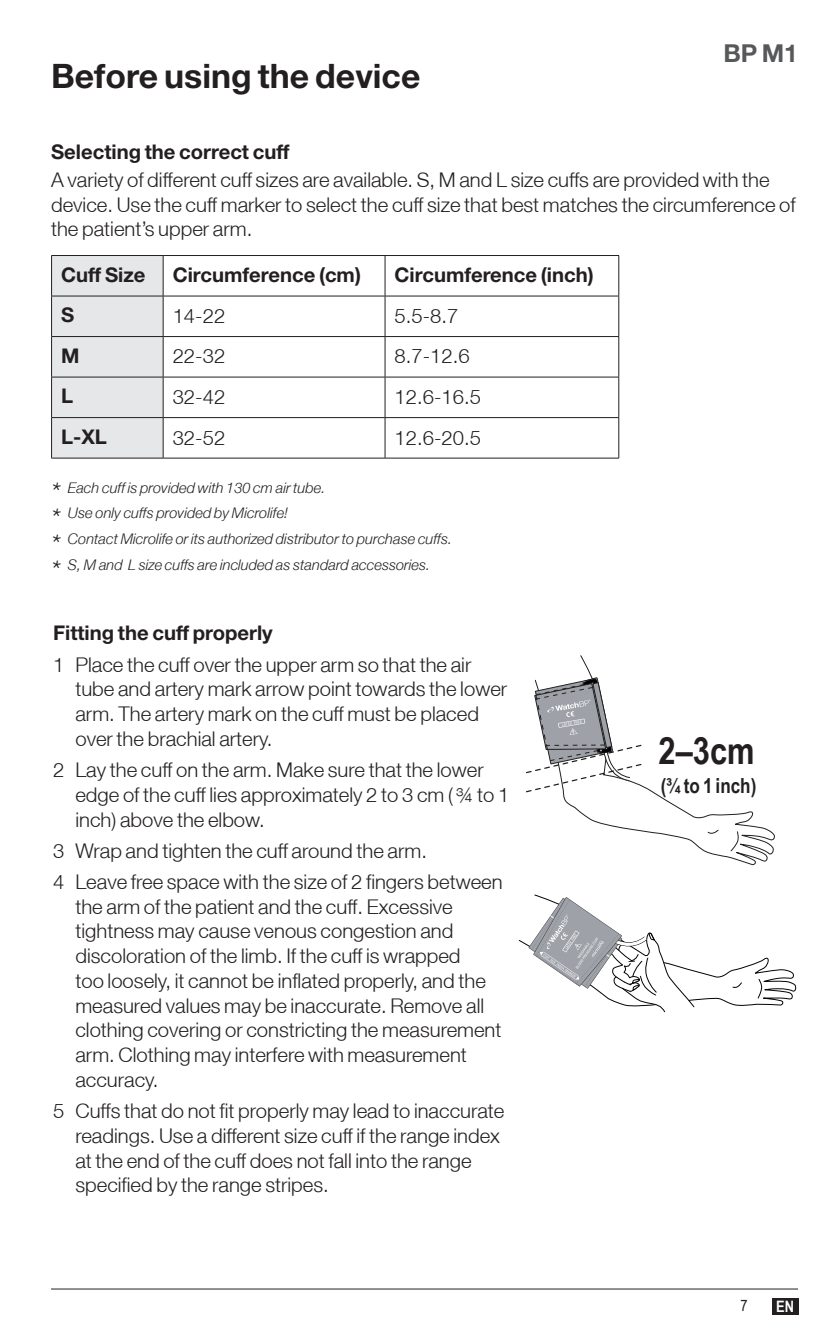
<style>
.page{position:relative;width:830px;height:1340px;background:#fff}
.page>*{position:absolute;margin:0;border:0;box-sizing:border-box;transform-origin:0 0}
.t1{font:700 37.57px "Arial Narrow";color:#231f20}
.t2{font:700 33.75px "Helvetica Neue LT Std";color:#231f20}
.Number_Process{font:italic 300 27px "Helvetica Neue LT";color:#231f20}
.t3{font:700 24.75px "Helvetica Neue LT Std";color:#57585a}
.t4{font:700 20.7px "Arial Narrow";color:#231f20}
.Body{font:300 20.25px/24.8px "Helvetica Neue LT";color:#231f20}
.Body-2{font:700 20.25px "Helvetica Neue LT Std";color:#231f20}
.Subtitle{font:300 20.25px "Helvetica Neue LT";color:#231f20}
.Subtitle-2{font:700 20.25px "Helvetica Neue LT Std";color:#231f20}
.t5{font:700 15.75px "Arial Narrow";color:#fff}
.t6{font:15.75px "Arial Narrow";color:#231f20}
.Number_Process-2{font:italic 300 14.62px "Helvetica Neue LT";color:#231f20}
</style>
<div class="page">
<div style="left:771px;top:1298px;width:26px;height:16px;background:#231f20"></div>
<hr style="left:51px;top:1288px;width:746px;height:1px;background:#231f20">
<div style="left:52px;top:256px;width:111px;height:202px;background:#e6e7e9"></div>
<hr style="left:51px;top:255px;width:112px;height:1px;background:#231f20">
<hr style="left:51px;top:256px;width:1px;height:40px;background:#231f20">
<hr style="left:163px;top:255px;width:222px;height:1px;background:#231f20">
<hr style="left:163px;top:256px;width:1px;height:40px;background:#231f20">
<hr style="left:385px;top:255px;width:233px;height:1px;background:#231f20">
<hr style="left:384px;top:256px;width:1px;height:40px;background:#231f20">
<hr style="left:618px;top:256px;width:1px;height:40px;background:#231f20">
<hr style="left:51px;top:296px;width:112px;height:1px;background:#231f20">
<hr style="left:51px;top:296px;width:1px;height:40px;background:#231f20">
<hr style="left:163px;top:296px;width:222px;height:1px;background:#231f20">
<hr style="left:163px;top:296px;width:1px;height:40px;background:#231f20">
<hr style="left:385px;top:296px;width:233px;height:1px;background:#231f20">
<hr style="left:384px;top:296px;width:1px;height:40px;background:#231f20">
<hr style="left:618px;top:296px;width:1px;height:40px;background:#231f20">
<hr style="left:51px;top:336px;width:112px;height:1px;background:#231f20">
<hr style="left:51px;top:337px;width:1px;height:40px;background:#231f20">
<hr style="left:163px;top:336px;width:222px;height:1px;background:#231f20">
<hr style="left:163px;top:337px;width:1px;height:40px;background:#231f20">
<hr style="left:385px;top:336px;width:233px;height:1px;background:#231f20">
<hr style="left:384px;top:337px;width:1px;height:40px;background:#231f20">
<hr style="left:618px;top:337px;width:1px;height:40px;background:#231f20">
<hr style="left:51px;top:377px;width:112px;height:1px;background:#231f20">
<hr style="left:51px;top:377px;width:1px;height:40px;background:#231f20">
<hr style="left:163px;top:377px;width:222px;height:1px;background:#231f20">
<hr style="left:163px;top:377px;width:1px;height:40px;background:#231f20">
<hr style="left:385px;top:377px;width:233px;height:1px;background:#231f20">
<hr style="left:384px;top:377px;width:1px;height:40px;background:#231f20">
<hr style="left:618px;top:377px;width:1px;height:40px;background:#231f20">
<hr style="left:51px;top:417px;width:112px;height:1px;background:#231f20">
<hr style="left:51px;top:418px;width:1px;height:40px;background:#231f20">
<hr style="left:163px;top:417px;width:222px;height:1px;background:#231f20">
<hr style="left:163px;top:418px;width:1px;height:40px;background:#231f20">
<hr style="left:385px;top:417px;width:233px;height:1px;background:#231f20">
<hr style="left:384px;top:418px;width:1px;height:40px;background:#231f20">
<hr style="left:618px;top:418px;width:1px;height:40px;background:#231f20">
<hr style="left:51px;top:458px;width:112px;height:1px;background:#231f20">
<hr style="left:163px;top:458px;width:222px;height:1px;background:#231f20">
<hr style="left:385px;top:458px;width:233px;height:1px;background:#231f20">
<svg style="left:518px;top:894px;width:278px;height:118px"></svg>
<svg style="left:563px;top:655px;width:211px;height:210px"></svg>
<svg style="left:526px;top:677px;width:116px;height:116px"></svg>
<p class="t2" style="left:51px;top:55px;width:370px">Before using the device</p>
<p class="t3" style="left:723px;top:38px;width:76px">BP M1</p>
<p class="Subtitle-2" style="left:51px;top:140px;width:240px">Selecting the correct cuff</p>
<p class="Body" style="left:51px;top:167px;width:745px">A variety of different cuff sizes are available. S, M and L size cuffs are provided with the device. Use the cuff marker to select the cuff size that best matches the circumference of the patient’s upper arm.</p>
<p class="Body-2" style="left:61px;top:262px;width:86px">Cuff Size</p>
<p class="Body-2" style="left:173px;top:262px;width:190px">Circumference (cm)</p>
<p class="Body-2" style="left:394px;top:262px;width:200px">Circumference (inch)</p>
<p class="Body-2" style="left:61px;top:303px;width:15px">S</p>
<p class="Subtitle" style="left:173px;top:303px;width:54px">14-22</p>
<p class="Subtitle" style="left:394px;top:303px;width:65px">5.5-8.7</p>
<p class="Body-2" style="left:61px;top:343px;width:20px">M</p>
<p class="Subtitle" style="left:173px;top:344px;width:54px">22-32</p>
<p class="Subtitle" style="left:394px;top:344px;width:77px">8.7-12.6</p>
<p class="Body-2" style="left:61px;top:384px;width:14px">L</p>
<p class="Subtitle" style="left:173px;top:384px;width:54px">32-42</p>
<p class="Subtitle" style="left:394px;top:384px;width:88px">12.6-16.5</p>
<p class="Body-2" style="left:61px;top:424px;width:47px">L-XL</p>
<p class="Subtitle" style="left:173px;top:425px;width:54px">32-52</p>
<p class="Subtitle" style="left:394px;top:425px;width:88px">12.6-20.5</p>
<p class="Number_Process-2" style="left:68px;top:479px;width:259px">Each cuff is provided with 130 cm air tube.</p>
<p class="Number_Process" style="left:51px;top:477px;width:11px">*</p>
<p class="Number_Process-2" style="left:68px;top:504px;width:222px">Use only cuffs provided by Microlife!</p>
<p class="Number_Process" style="left:51px;top:502px;width:11px">*</p>
<p class="Number_Process-2" style="left:68px;top:530px;width:385px">Contact Microlife or its authorized distributor to purchase cuffs.</p>
<p class="Number_Process" style="left:51px;top:528px;width:11px">*</p>
<p class="Number_Process-2" style="left:68px;top:556px;width:363px">S, M and L size cuffs are included as standard accessories.</p>
<p class="Number_Process" style="left:51px;top:554px;width:11px">*</p>
<p class="Body-2" style="left:53px;top:620px;width:221px">Fitting the cuff properly</p>
<p class="Body" style="left:75px;top:651px;width:433px;text-indent:-22px">1 Place the cuff over the upper arm so that the air tube and artery mark arrow point towards the lower arm. The artery mark on the cuff must be placed over the brachial artery.</p>
<p class="Body" style="left:75px;top:757px;width:435px;text-indent:-22px">2 Lay the cuff on the arm. Make sure that the lower edge of the cuff lies approximately 2 to 3 cm ( ¾ to 1 inch) above the elbow.</p>
<p class="Body" style="left:53px;top:837px;width:375px">3 Wrap and tighten the cuff around the arm.</p>
<p class="Body" style="left:75px;top:868px;width:428px;text-indent:-22px">4 Leave free space with the size of 2 fingers between the arm of the patient and the cuff. Excessive tightness may cause venous congestion and discoloration of the limb. If the cuff is wrapped<br>too loosely, it cannot be inflated properly, and the measured values may be inaccurate. Remove all clothing covering or constricting the measurement arm. Clothing may interfere with measurement accuracy.</p>
<p class="Body" style="left:75px;top:1098px;width:430px;text-indent:-22px">5 Cuffs that do not fit properly may lead to inaccurate readings. Use a different size cuff if the range index at the end of the cuff does not fall into the range specified by the range stripes.</p>
<p class="t1" style="left:658px;top:722px;width:98px">2–3cm</p>
<p class="t4" style="left:660px;top:770px;width:97px">(¾to 1 inch)</p>
<p class="t6" style="left:740px;top:1293px;width:9px">7</p>
<p class="t5" style="left:775px;top:1294px;width:19px">EN</p>
</div>
